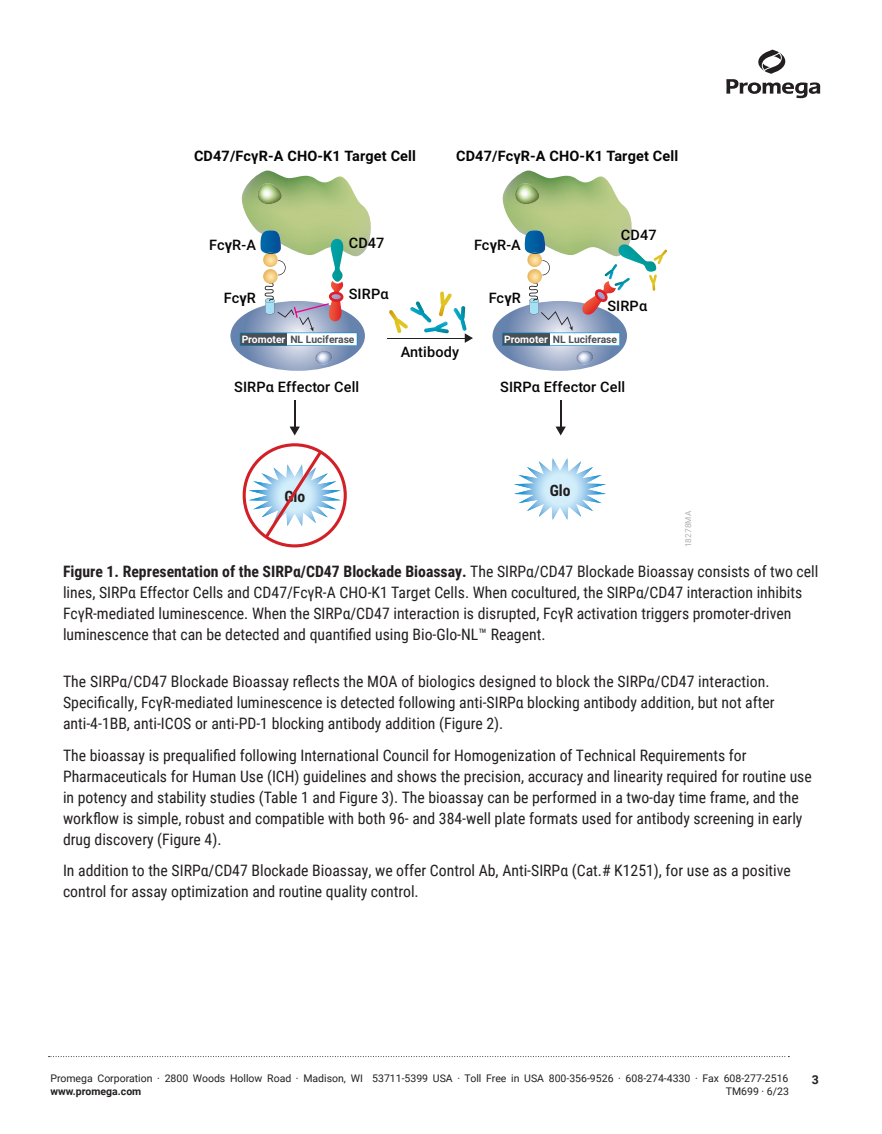
<style>
.page{position:relative;width:882px;height:1134px;background:#fff}
.page>*{position:absolute;margin:0;border:0;box-sizing:border-box;transform-origin:0 0}
.Text{font:15.75px/21px "Roboto Condensed";color:#231f20}
.Figure_Legend{font:15.75px/21px "Roboto Condensed";color:#231f20}
.t1{font:700 15.58px "Roboto Condensed";color:#211e1e}
.t2{font:500 14.53px "Roboto";letter-spacing:.01em;color:#050504}
.t3{font:700 14.53px "Roboto";letter-spacing:.01em;color:#050504}
.t4{font:700 12.25px "Roboto";color:#231f20}
.t5{font:10.5px "Roboto";color:#231f20}
.t6{font:700 10.5px "Roboto";color:#231f20}
.t7{font:700 10.33px "Roboto";color:#4a4f55}
.t8{font:8.22px "Roboto";letter-spacing:.01em;color:#afb0b0}
.s1{font-weight:700}
.s2{color:#fff}
</style>
<div class="page">
<svg style="left:726px;top:50px;width:94px;height:48px"></svg>
<svg style="left:49px;top:1056px;width:740px;height:1px"></svg>
<img style="left:241px;top:171px;width:130px;height:79px">
<img style="left:257px;top:183px;width:25px;height:21px">
<svg style="left:290px;top:400px;width:10px;height:35px"></svg>
<hr style="left:388px;top:338px;width:78px;height:1px;background:#231f20">
<svg style="left:389px;top:292px;width:84px;height:51px"></svg>
<img style="left:502px;top:171px;width:130px;height:59px">
<img style="left:515px;top:183px;width:24px;height:21px">
<svg style="left:556px;top:400px;width:10px;height:35px"></svg>
<svg style="left:243px;top:443px;width:104px;height:104px"></svg>
<svg style="left:514px;top:458px;width:92px;height:62px"></svg>
<svg style="left:230px;top:230px;width:135px;height:141px"></svg>
<svg style="left:493px;top:230px;width:174px;height:141px"></svg>
<p class="t3" style="left:194px;top:150px;width:224px">CD47/FcγR-A CHO-K1 Target Cell</p>
<p class="t3" style="left:456px;top:150px;width:224px">CD47/FcγR-A CHO-K1 Target Cell</p>
<p class="t2" style="left:209px;top:239px;width:48px">Fc<span class="s1">γ</span>R-A</p>
<p class="t2" style="left:224px;top:292px;width:34px">Fc<span class="s1">γ</span>R</p>
<p class="t2" style="left:349px;top:237px;width:37px">CD47</p>
<p class="t2" style="left:474px;top:239px;width:48px">Fc<span class="s1">γ</span>R-A</p>
<p class="t2" style="left:349px;top:288px;width:41px">SIRPα</p>
<p class="t2" style="left:489px;top:292px;width:34px">Fc<span class="s1">γ</span>R</p>
<p class="t2" style="left:621px;top:229px;width:37px">CD47</p>
<p class="t2" style="left:607px;top:300px;width:41px">SIRPα</p>
<p class="t7" style="left:242px;top:335px;width:114px"><span class="s2">Promoter</span> NL Luciferase</p>
<p class="t2" style="left:234px;top:381px;width:127px">SIRPα Effector Cell</p>
<p class="t1" style="left:284px;top:486px;width:22px">Glo</p>
<p class="t2" style="left:401px;top:346px;width:60px">Antibody</p>
<p class="t7" style="left:504px;top:335px;width:114px"><span class="s2">Promoter</span> NL Luciferase</p>
<p class="t2" style="left:500px;top:381px;width:127px">SIRPα Effector Cell</p>
<p class="t1" style="left:550px;top:480px;width:22px">Glo</p>
<p class="t8" style="left:683px;top:547px;width:38px;rotate:-90deg">18278MA</p>
<p class="Figure_Legend" style="left:63px;top:560px;width:757px"><span class="s1">Figure 1. Representation of the SIRPα/CD47 Blockade Bioassay.</span> The SIRPα/CD47 Blockade Bioassay consists of two cell lines, SIRPα Effector Cells and CD47/FcγR-A CHO-K1 Target Cells. When cocultured, the SIRPα/CD47 interaction inhibits FcγR-mediated luminescence. When the SIRPα/CD47 interaction is disrupted, FcγR activation triggers promoter-driven luminescence that can be detected and quantified using Bio-Glo-NL™ Reagent.</p>
<p class="Text" style="left:63px;top:670px;width:713px">The SIRPα/CD47 Blockade Bioassay reflects the MOA of biologics designed to block the SIRPα/CD47 interaction.<br>Specifically, FcγR-mediated luminescence is detected following anti-SIRPα blocking antibody addition, but not after anti-4-1BB, anti-ICOS or anti-PD-1 blocking antibody addition (Figure 2).</p>
<p class="Text" style="left:63px;top:744px;width:750px">The bioassay is prequalified following International Council for Homogenization of Technical Requirements for Pharmaceuticals for Human Use (ICH) guidelines and shows the precision, accuracy and linearity required for routine use in potency and stability studies (Table 1 and Figure 3). The bioassay can be performed in a two-day time frame, and the workflow is simple, robust and compatible with both 96- and 384-well plate formats used for antibody screening in early drug discovery (Figure 4).</p>
<p class="Text" style="left:63px;top:859px;width:730px">In addition to the SIRPα/CD47 Blockade Bioassay, we offer Control Ab, Anti-SIRPα (Cat.# K1251), for use as a positive control for assay optimization and routine quality control.</p>
<p class="t5" style="left:50px;top:1071px;width:740px">Promega Corporation · 2800 Woods Hollow Road · Madison, WI 53711-5399 USA · Toll Free in USA 800-356-9526 · 608-274-4330 · Fax 608-277-2516</p>
<p class="t6" style="left:50px;top:1084px;width:93px">www.promega.com</p>
<p class="t5" style="left:726px;top:1084px;width:65px">TM699 · 6/23</p>
<p class="t4" style="left:812px;top:1071px;width:9px">3</p>
</div>
